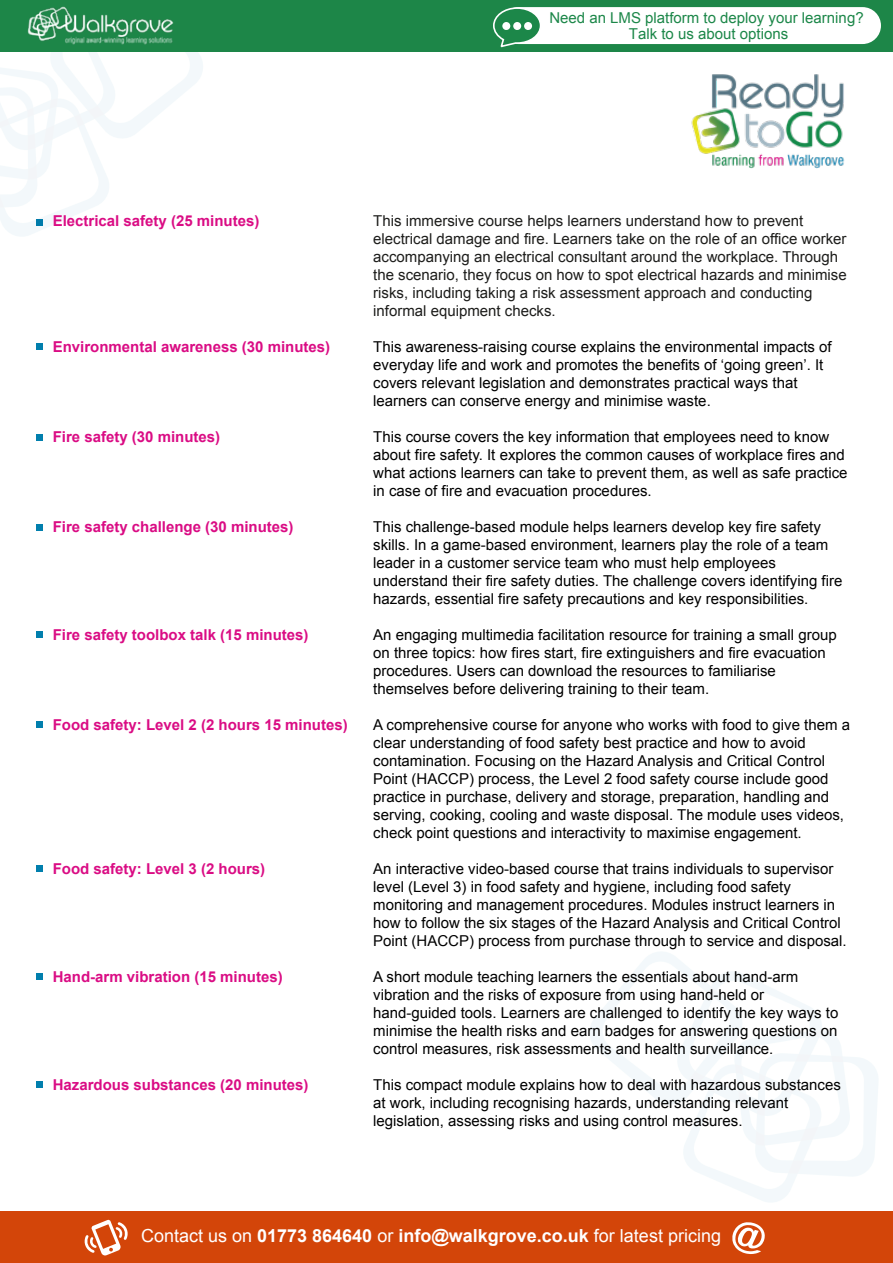
<style>
.page{position:relative;width:893px;height:1263px;background:#fff}
.page>*{position:absolute;margin:0;border:0;box-sizing:border-box;transform-origin:0 0}
.t1{font:700 18px "Arial";color:#fff}
.t2{font:15px/18px "Arial";color:#000}
.t3{font:15px/18px "Arial";color:#1d1d1b}
.t4{font:700 15px "Arial";color:#da0c84}
.t5{font:15px/16.5px "Arial";color:#1c8749;text-align:center}
.s1{font-weight:400}
</style>
<div class="page">
<div style="left:37px;top:343px;width:6px;height:7px;background:#017fad"></div>
<div style="left:37px;top:434px;width:6px;height:7px;background:#017fad"></div>
<div style="left:37px;top:524px;width:6px;height:7px;background:#017fad"></div>
<div style="left:37px;top:631px;width:6px;height:7px;background:#017fad"></div>
<div style="left:37px;top:865px;width:6px;height:7px;background:#017fad"></div>
<div style="left:37px;top:721px;width:6px;height:7px;background:#017fad"></div>
<div style="left:37px;top:973px;width:6px;height:7px;background:#017fad"></div>
<div style="left:37px;top:1081px;width:6px;height:7px;background:#017fad"></div>
<svg style="left:590px;top:952px;width:288px;height:250px"></svg>
<svg style="left:0;top:51px;width:203px;height:185px"></svg>
<div style="left:0;top:0;width:893px;height:51px;background:#1d8648"></div>
<div style="left:0;top:1211px;width:893px;height:52px;background:#d34509"></div>
<svg style="left:84px;top:1219px;width:44px;height:37px"></svg>
<div style="left:500px;top:7px;width:381px;height:37px;background:#fff;border-radius:18px"></div>
<svg style="left:493px;top:7px;width:49px;height:40px"></svg>
<img style="left:27px;top:6px;width:147px;height:39px">
<img style="left:685px;top:51px;width:178px;height:118px">
<p class="t5" style="left:549px;top:9px;width:316px">Need an LMS platform to deploy your learning?<br>Talk to us about options</p>
<p class="t4" style="left:53px;top:211px;width:208px">Electrical safety (25 minutes)</p>
<p class="t4" style="left:53px;top:337px;width:279px">Environmental awareness (30 minutes)</p>
<p class="t4" style="left:53px;top:427px;width:169px">Fire safety (30 minutes)</p>
<p class="t4" style="left:53px;top:517px;width:242px">Fire safety challenge (30 minutes)</p>
<p class="t4" style="left:53px;top:625px;width:257px">Fire safety toolbox talk (15 minutes)</p>
<p class="t4" style="left:53px;top:715px;width:297px">Food safety: Level 2 (2 hours 15 minutes)</p>
<p class="t4" style="left:53px;top:859px;width:214px">Food safety: Level 3 (2 hours)</p>
<p class="t4" style="left:53px;top:967px;width:232px">Hand-arm vibration (15 minutes)</p>
<p class="t4" style="left:53px;top:1075px;width:257px">Hazardous substances (20 minutes)</p>
<p class="t3" style="left:373px;top:212px;width:475px">This immersive course helps learners understand how to prevent electrical damage and fire. Learners take on the role of an office worker accompanying an electrical consultant around the workplace. Through the scenario, they focus on how to spot electrical hazards and minimise risks, including taking a risk assessment approach and conducting informal equipment checks.</p>
<p class="t2" style="left:373px;top:338px;width:460px">This awareness-raising course explains the environmental impacts of everyday life and work and promotes the benefits of ‘going green’. It covers relevant legislation and demonstrates practical ways that learners can conserve energy and minimise waste.</p>
<p class="t2" style="left:373px;top:428px;width:476px">This course covers the key information that employees need to know about fire safety. It explores the common causes of workplace fires and what actions learners can take to prevent them, as well as safe practice in case of fire and evacuation procedures.</p>
<p class="t2" style="left:373px;top:518px;width:471px">This challenge-based module helps learners develop key fire safety skills. In a game-based environment, learners play the role of a team leader in a customer service team who must help employees understand their fire safety duties. The challenge covers identifying fire hazards, essential fire safety precautions and key responsibilities.</p>
<p class="t2" style="left:373px;top:626px;width:465px">An engaging multimedia facilitation resource for training a small group on three topics: how fires start, fire extinguishers and fire evacuation procedures. Users can download the resources to familiarise themselves before delivering training to their team.</p>
<p class="t2" style="left:373px;top:716px;width:478px">A comprehensive course for anyone who works with food to give them a clear understanding of food safety best practice and how to avoid contamination. Focusing on the Hazard Analysis and Critical Control Point (HACCP) process, the Level 2 food safety course include good practice in purchase, delivery and storage, preparation, handling and serving, cooking, cooling and waste disposal. The module uses videos, check point questions and interactivity to maximise engagement.</p>
<p class="t2" style="left:373px;top:860px;width:475px">An interactive video-based course that trains individuals to supervisor level (Level 3) in food safety and hygiene, including food safety monitoring and management procedures. Modules instruct learners in how to follow the six stages of the Hazard Analysis and Critical Control Point (HACCP) process from purchase through to service and disposal.</p>
<p class="t2" style="left:373px;top:968px;width:467px">A short module teaching learners the essentials about hand-arm vibration and the risks of exposure from using hand-held or hand-guided tools. Learners are challenged to identify the key ways to minimise the health risks and earn badges for answering questions on control measures, risk assessments and health surveillance.</p>
<p class="t2" style="left:373px;top:1076px;width:469px">This compact module explains how to deal with hazardous substances at work, including recognising hazards, understanding relevant legislation, assessing risks and using control measures.</p>
<p class="t1" style="left:141px;top:1223px;width:581px"><span class="s1">Contact us on</span> 01773 864640 <span class="s1">or</span> info@walkgrove.co.uk <span class="s1">for latest pricing</span></p>
</div>
